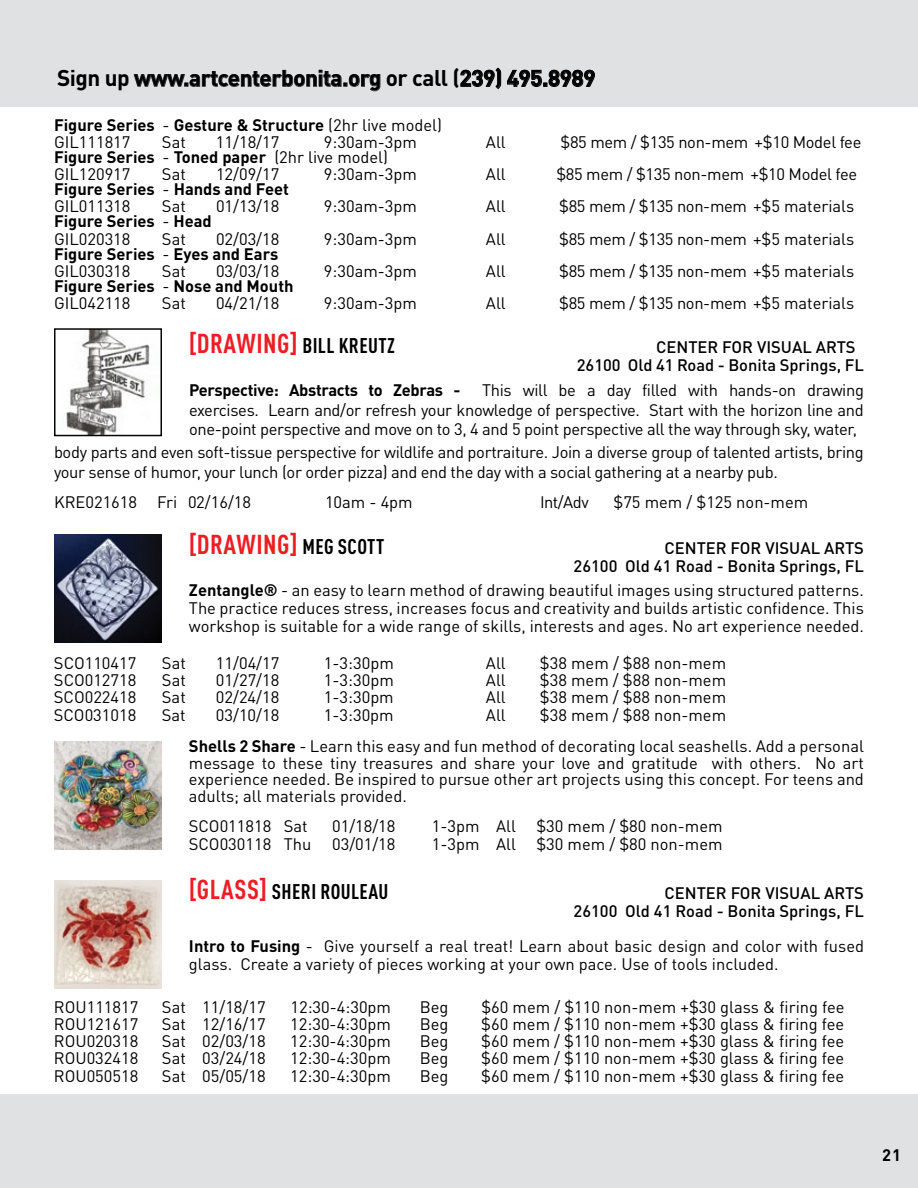
<style>
.page{position:relative;width:918px;height:1188px;background:#fff}
.page>*{position:absolute;margin:0;border:0;box-sizing:border-box;transform-origin:0 0}
.t1{font:700 condensed 27px "DIN Pro";letter-spacing:.02em;color:#ed1d24}
.t2{font:700 22.5px "DIN Pro";letter-spacing:-.02em;color:#000}
.t3{font:700 condensed 21px "DIN Pro";letter-spacing:.02em;color:#000}
.t4{font:16.5px/18px "DIN Pro";color:#000}
.t5{font:16.5px/19.8px "DIN Pro";letter-spacing:-.02em;color:#000}
.t6{font:700 16.5px/17.2px "DIN Pro";color:#000}
.t7{font:500 16.5px/18px "DIN Pro";color:#000}
.t8{font:700 16.5px "DIN Pro";letter-spacing:-.02em;color:#000}
.s1{font-weight:400}
.s2{font-weight:700}
.s3{font-size:21px;color:#000}
.s4{font-size:27px;color:#ed1d24}
</style>
<div class="page">
<div style="left:0;top:0;width:918px;height:107px;background:#e0e1e2"></div>
<img style="left:54px;top:535px;width:108px;height:108px">
<img style="left:54px;top:742px;width:108px;height:108px">
<img style="left:54px;top:880px;width:108px;height:108px">
<div style="left:0;top:1094px;width:918px;height:94px;background:#e0e1e2"></div>
<svg style="left:133px;top:70px;width:248px;height:22px"></svg>
<svg style="left:460px;top:67px;width:41px;height:22px"></svg>
<svg style="left:507px;top:69px;width:88px;height:18px"></svg>
<img style="left:66px;top:331px;width:84px;height:102px">
<div style="left:54px;top:328px;width:108px;height:108px;border:2px solid #050505"></div>
<h2 class="t2" style="left:57px;top:60px;width:540px">Sign up www.artcenterbonita.org or call (239) 495.8989</h2>
<p class="t6" style="left:54px;top:114px;width:389px">Figure Series <span class="s1">-</span> Gesture &amp; Structure <span class="s1">(2hr live model)<br>GIL111817</span></p>
<p class="t4" style="left:162px;top:131px;width:25px">Sat</p>
<p class="t4" style="left:216px;top:131px;width:65px">11/18/17</p>
<p class="t4" style="left:324px;top:131px;width:95px">9:30am-3pm</p>
<p class="t4" style="left:486px;top:131px;width:21px">All</p>
<p class="t5" style="left:561px;top:130px;width:302px">$85 mem / $135 non-mem +$10 Model fee</p>
<p class="t4" style="left:54px;top:147px;width:336px;line-height:17.2px"><span class="s2">Figure Series</span> - <span class="s2">Toned paper</span> (2hr live model)<br>GIL120917</p>
<p class="t4" style="left:162px;top:163px;width:25px">Sat</p>
<p class="t4" style="left:216px;top:163px;width:65px">12/09/17</p>
<p class="t4" style="left:324px;top:163px;width:95px">9:30am-3pm</p>
<p class="t4" style="left:486px;top:163px;width:21px">All</p>
<p class="t5" style="left:556px;top:163px;width:302px">$85 mem / $135 non-mem +$10 Model fee</p>
<p class="t6" style="left:54px;top:178px;width:237px">Figure Series <span class="s1">-</span> Hands and Feet<br><span class="s1">GIL011318</span></p>
<p class="t4" style="left:162px;top:196px;width:25px">Sat</p>
<p class="t4" style="left:216px;top:196px;width:65px">01/13/18</p>
<p class="t4" style="left:324px;top:196px;width:95px">9:30am-3pm</p>
<p class="t4" style="left:486px;top:196px;width:21px">All</p>
<p class="t5" style="left:559px;top:195px;width:297px">$85 mem / $135 non-mem +$5 materials</p>
<p class="t6" style="left:54px;top:211px;width:159px">Figure Series <span class="s1">-</span> Head<br><span class="s1">GIL020318</span></p>
<p class="t4" style="left:162px;top:228px;width:25px">Sat</p>
<p class="t4" style="left:216px;top:228px;width:65px">02/03/18</p>
<p class="t4" style="left:324px;top:228px;width:95px">9:30am-3pm</p>
<p class="t4" style="left:486px;top:228px;width:21px">All</p>
<p class="t5" style="left:559px;top:227px;width:297px">$85 mem / $135 non-mem +$5 materials</p>
<p class="t6" style="left:54px;top:243px;width:226px">Figure Series <span class="s1">-</span> Eyes and Ears<br><span class="s1">GIL030318</span></p>
<p class="t4" style="left:162px;top:260px;width:25px">Sat</p>
<p class="t4" style="left:216px;top:260px;width:65px">03/03/18</p>
<p class="t4" style="left:324px;top:260px;width:95px">9:30am-3pm</p>
<p class="t4" style="left:486px;top:260px;width:21px">All</p>
<p class="t5" style="left:559px;top:259px;width:297px">$85 mem / $135 non-mem +$5 materials</p>
<p class="t6" style="left:54px;top:275px;width:241px">Figure Series <span class="s1">-</span> Nose and Mouth<br><span class="s1">GIL042118</span></p>
<p class="t4" style="left:162px;top:292px;width:25px">Sat</p>
<p class="t4" style="left:216px;top:292px;width:65px">04/21/18</p>
<p class="t4" style="left:324px;top:292px;width:95px">9:30am-3pm</p>
<p class="t4" style="left:486px;top:292px;width:21px">All</p>
<p class="t5" style="left:559px;top:292px;width:297px">$85 mem / $135 non-mem +$5 materials</p>
<h1 class="t1" style="left:189px;top:323px;width:160px">[DRAWING] <span class="s3">BILL KREU</span></h1>
<p class="t3" style="left:378px;top:330px;width:18px">TZ</p>
<p class="t7" style="left:656px;top:337px;width:111px">CENTER FOR VISUAL</p>
<p class="t7" style="left:577px;top:337px;width:287px;text-indent:239px">ARTS<br>26100 Old 41 Road - Bonita Springs, FL</p>
<p class="t8" style="left:189px;top:376px;width:273px">Perspective: Abstracts to Zebras -</p>
<p class="t4" style="left:189px;top:378px;width:677px;line-height:19.8px;text-align:justify;text-indent:293px">This will be a day filled with hands-on drawing exercises. Learn and/or refresh your knowledge of perspective. Start with the horizon line and one-point perspective and move on to 3, 4 and 5 point perspective all the way through sky, water,</p>
<p class="t5" style="left:54px;top:441px;width:811px">body parts and even soft-tissue perspective for wildlife and portraiture. Join a diverse group of talented artists, bring your sense of humor, your lunch (or order pizza) and end the day with a social gathering at a nearby pub.</p>
<p class="t4" style="left:54px;top:492px;width:199px">KRE021618 Fri 02/16/18</p>
<p class="t4" style="left:325px;top:492px;width:89px">10am - 4pm</p>
<p class="t4" style="left:540px;top:492px;width:50px">Int/Adv</p>
<p class="t4" style="left:614px;top:492px;width:196px">$75 mem / $125 non-mem</p>
<h1 class="t1" style="left:189px;top:524px;width:197px">[DRAWING] <span class="s3">MEG SCOTT</span></h1>
<p class="t7" style="left:664px;top:537px;width:111px">CENTER FOR VISUAL</p>
<p class="t7" style="left:574px;top:537px;width:290px;text-indent:251px">ARTS<br>26100 Old 41 Road - Bonita Springs, FL</p>
<p class="t4" style="left:189px;top:580px;width:676px;text-align:justify"><span class="s2">Zentangle®</span> - an easy to learn method of drawing beautiful images using structured patterns.<br>The practice reduces stress, increases focus and creativity and builds artistic confidence. This workshop is suitable for a wide range of skills, interests and ages. No art experience needed.</p>
<p class="t4" style="left:54px;top:652px;width:84px">SCO110417</p>
<p class="t4" style="left:162px;top:652px;width:25px">Sat</p>
<p class="t4" style="left:216px;top:652px;width:65px">11/04/17</p>
<p class="t4" style="left:324px;top:652px;width:71px">1-3:30pm</p>
<p class="t4" style="left:486px;top:652px;width:21px">All</p>
<p class="t4" style="left:540px;top:652px;width:188px">$38 mem / $88 non-mem</p>
<p class="t4" style="left:54px;top:670px;width:84px">SCO012718</p>
<p class="t4" style="left:162px;top:670px;width:25px">Sat</p>
<p class="t4" style="left:216px;top:670px;width:65px">01/27/18</p>
<p class="t4" style="left:324px;top:670px;width:71px">1-3:30pm</p>
<p class="t4" style="left:486px;top:670px;width:21px">All</p>
<p class="t4" style="left:540px;top:670px;width:188px">$38 mem / $88 non-mem</p>
<p class="t4" style="left:54px;top:687px;width:84px">SCO022418</p>
<p class="t4" style="left:162px;top:687px;width:25px">Sat</p>
<p class="t4" style="left:216px;top:687px;width:65px">02/24/18</p>
<p class="t4" style="left:324px;top:687px;width:71px">1-3:30pm</p>
<p class="t4" style="left:486px;top:687px;width:21px">All</p>
<p class="t4" style="left:540px;top:687px;width:188px">$38 mem / $88 non-mem</p>
<p class="t4" style="left:54px;top:704px;width:84px">SCO031018</p>
<p class="t4" style="left:162px;top:704px;width:25px">Sat</p>
<p class="t4" style="left:216px;top:704px;width:65px">03/10/18</p>
<p class="t4" style="left:324px;top:704px;width:71px">1-3:30pm</p>
<p class="t4" style="left:486px;top:704px;width:21px">All</p>
<p class="t4" style="left:189px;top:697px;width:676px;line-height:31.5px;text-indent:351px">$38 mem / $88 non-mem<br><span class="s2">Shells 2 Share</span> - Learn this easy and fun method of decorating local seashells. Add a personal</p>
<p class="t4" style="left:189px;top:753px;width:677px;line-height:16.5px;text-align:justify">message to these tiny treasures and share your love and gratitude with others. No art experience needed. Be inspired to pursue other art projects using this concept. For teens and adults; all materials provided.</p>
<p class="t4" style="left:189px;top:816px;width:120px">SCO011818 Sat</p>
<p class="t4" style="left:332px;top:816px;width:65px">01/18/18</p>
<p class="t4" style="left:432px;top:816px;width:292px">1-3pm All $30 mem / $80 non-mem</p>
<p class="t4" style="left:189px;top:833px;width:124px">SCO030118 Thu</p>
<p class="t4" style="left:332px;top:833px;width:65px">03/01/18</p>
<p class="t4" style="left:432px;top:833px;width:292px">1-3pm All $30 mem / $80 non-mem</p>
<p class="t3" style="left:189px;top:876px;width:162px"><span class="s4">[GLASS]</span> SHERI ROULEAU</p>
<p class="t7" style="left:665px;top:883px;width:111px">CENTER FOR VISUAL</p>
<p class="t7" style="left:574px;top:883px;width:290px;text-indent:251px">ARTS<br>26100 Old 41 Road - Bonita Springs, FL</p>
<p class="t4" style="left:189px;top:935px;width:677px"><span class="s2">Intro to Fusing</span> - Give yourself a real treat! Learn about basic design and color with fused glass. Create a variety of pieces working at your own pace. Use of tools included.</p>
<p class="t4" style="left:54px;top:996px;width:86px">ROU111817</p>
<p class="t4" style="left:162px;top:996px;width:105px">Sat 11/18/17</p>
<p class="t4" style="left:291px;top:996px;width:102px">12:30-4:30pm</p>
<p class="t4" style="left:420px;top:996px;width:30px">Beg</p>
<p class="t4" style="left:481px;top:996px;width:365px">$60 mem / $110 non-mem +$30 glass &amp; firing fee</p>
<p class="t4" style="left:54px;top:1013px;width:86px">ROU121617</p>
<p class="t4" style="left:162px;top:1013px;width:105px">Sat 12/16/17</p>
<p class="t4" style="left:290px;top:1013px;width:102px">12:30-4:30pm</p>
<p class="t4" style="left:420px;top:1013px;width:30px">Beg</p>
<p class="t4" style="left:481px;top:1013px;width:365px">$60 mem / $110 non-mem +$30 glass &amp; firing fee</p>
<p class="t4" style="left:54px;top:1030px;width:86px">ROU020318</p>
<p class="t4" style="left:162px;top:1030px;width:105px">Sat 02/03/18</p>
<p class="t4" style="left:290px;top:1030px;width:102px">12:30-4:30pm</p>
<p class="t4" style="left:420px;top:1030px;width:30px">Beg</p>
<p class="t4" style="left:481px;top:1030px;width:365px">$60 mem / $110 non-mem +$30 glass &amp; firing fee</p>
<p class="t4" style="left:54px;top:1048px;width:86px">ROU032418</p>
<p class="t4" style="left:162px;top:1048px;width:105px">Sat 03/24/18</p>
<p class="t4" style="left:290px;top:1048px;width:102px">12:30-4:30pm</p>
<p class="t4" style="left:420px;top:1048px;width:30px">Beg</p>
<p class="t4" style="left:481px;top:1048px;width:365px">$60 mem / $110 non-mem +$30 glass &amp; firing fee</p>
<p class="t4" style="left:54px;top:1065px;width:86px">ROU050518</p>
<p class="t4" style="left:162px;top:1065px;width:105px">Sat 05/05/18</p>
<p class="t4" style="left:290px;top:1065px;width:102px">12:30-4:30pm</p>
<p class="t4" style="left:420px;top:1065px;width:30px">Beg</p>
<p class="t4" style="left:481px;top:1065px;width:365px">$60 mem / $110 non-mem +$30 glass &amp; firing fee</p>
<p class="t6" style="left:882px;top:1144px;width:20px">21</p>
</div>
